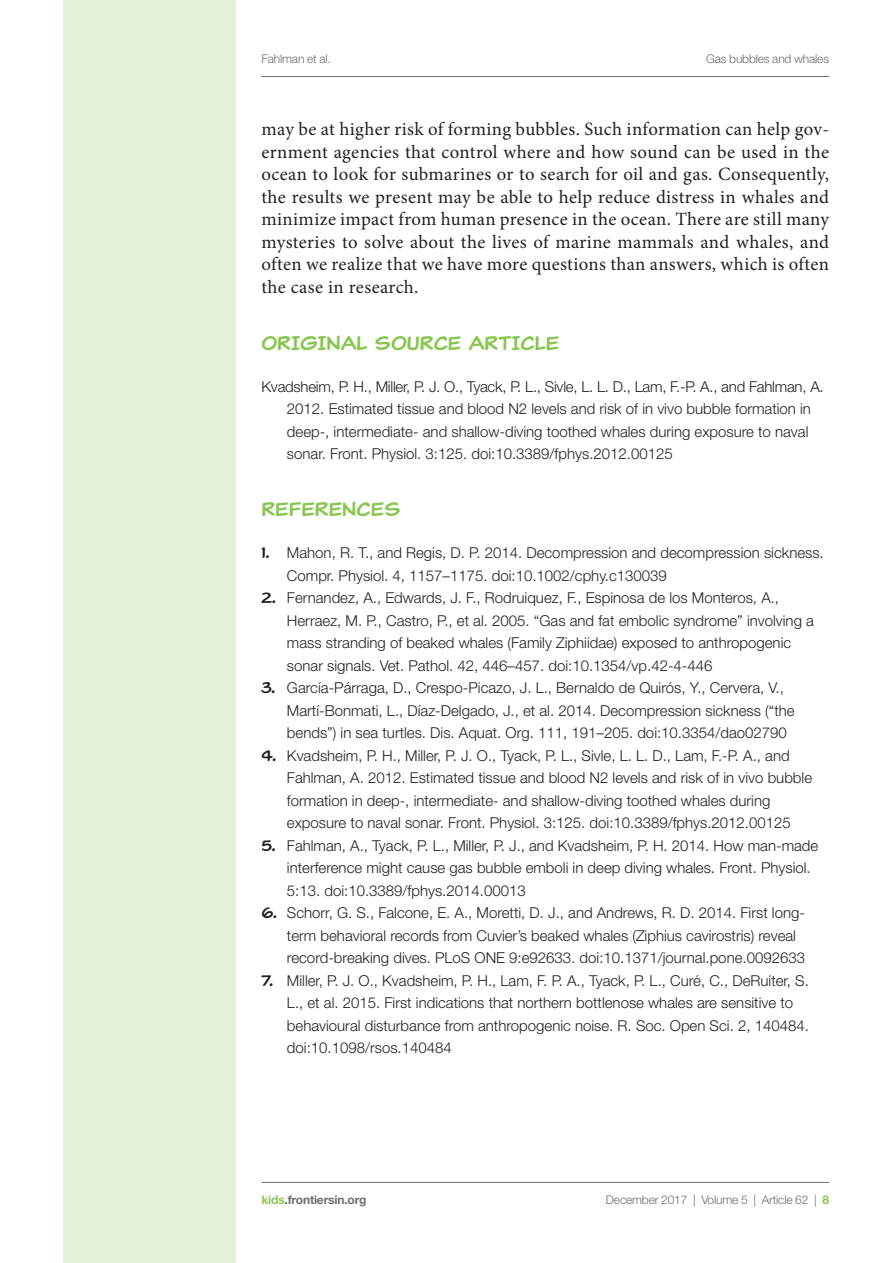
<style>
.page{position:relative;width:893px;height:1263px;background:#fff}
.page>*{position:absolute;margin:0;border:0;box-sizing:border-box;transform-origin:0 0}
.t1{font:19.5px "Classic Comic";color:#89c650}
.t2{font:18.75px/22.5px "Minion Pro";letter-spacing:.015em;color:#231f20;text-align:justify}
.t3{font:300 15px/22.5px "Helvetica Neue LT Std";color:#231f20}
.t4{font:300 12px "Helvetica Neue LT Std";letter-spacing:-.015em;color:#6c6d70}
.t5{font:700 12px "Helvetica Neue LT Std";letter-spacing:-.015em;color:#6c6d70}
.s1{font-family:"Classic Comic";font-weight:400}
.s2{color:#89c650}
.s3{font-weight:700;color:#89c650}
</style>
<div class="page">
<div style="left:64px;top:0;width:172px;height:1263px;background:#e4f0d8"></div>
<hr style="left:261px;top:76px;width:568px;height:1px;background:#6c6d70">
<hr style="left:261px;top:1182px;width:568px;height:1px;background:#6c6d70">
<p class="t4" style="left:261px;top:51px;width:71px">Fahlman et al.</p>
<p class="t4" style="left:706px;top:51px;width:125px">Gas bubbles and whales</p>
<p class="t2" style="left:261px;top:118px;width:569px">may be at higher risk of forming bubbles. Such information can help gov&shy;ernment agencies that control where and how sound can be used in the ocean to look for submarines or to search for oil and gas. Consequently, the results we present may be able to help reduce distress in whales and minimize impact from human presence in the ocean. There are still many mysteries to solve about the lives of marine mammals and whales, and often we realize that we have more questions than answers, which is often the case in research.</p>
<h1 class="t1" style="left:261px;top:330px;width:299px">ORIGINAL SOURCE ARTICLE</h1>
<p class="t3" style="left:287px;top:375px;width:538px;text-indent:-26px">Kvadsheim, P. H., Miller, P. J. O., Tyack, P. L., Sivle, L. L. D., Lam, F.-P. A., and Fahlman, A.<br>2012. Estimated tissue and blood N2 levels and risk of in vivo bubble formation in deep-, intermediate- and shallow-diving toothed whales during exposure to naval sonar. Front. Physiol. 3:125. doi:10.3389/fphys.2012.00125</p>
<h1 class="t1" style="left:261px;top:496px;width:141px">REFERENCES</h1>
<p class="t3" style="left:287px;top:541px;width:538px;text-indent:-26px"><span class="s1">1.</span> Mahon, R. T., and Regis, D. P. 2014. Decompression and decompression sickness.<br>Compr. Physiol. 4, 1157–1175. doi:10.1002/cphy.c130039</p>
<p class="t3" style="left:287px;top:586px;width:528px;text-indent:-26px"><span class="s1">2.</span> Fernandez, A., Edwards, J. F., Rodruiquez, F., Espinosa de los Monteros, A., Herraez, M. P., Castro, P., et al. 2005. “Gas and fat embolic syndrome” involving a mass stranding of beaked whales (Family Ziphiidae) exposed to anthropogenic sonar signals. Vet. Pathol. 42, 446–457. doi:10.1354/vp.42-4-446</p>
<p class="t3" style="left:287px;top:676px;width:509px;text-indent:-26px"><span class="s1">3.</span> García-Párraga, D., Crespo-Picazo, J. L., Bernaldo de Quirós, Y., Cervera, V.,<br>Martí-Bonmati, L., Díaz-Delgado, J., et al. 2014. Decompression sickness (“the bends”) in sea turtles. Dis. Aquat. Org. 111, 191–205. doi:10.3354/dao02790</p>
<p class="t3" style="left:287px;top:744px;width:527px;text-indent:-26px"><span class="s1">4.</span> Kvadsheim, P. H., Miller, P. J. O., Tyack, P. L., Sivle, L. L. D., Lam, F.-P. A., and Fahlman, A. 2012. Estimated tissue and blood N2 levels and risk of in vivo bubble formation in deep-, intermediate- and shallow-diving toothed whales during exposure to naval sonar. Front. Physiol. 3:125. doi:10.3389/fphys.2012.00125</p>
<p class="t3" style="left:287px;top:834px;width:533px;text-indent:-26px"><span class="s1">5.</span> Fahlman, A., Tyack, P. L., Miller, P. J., and Kvadsheim, P. H. 2014. How man-made interference might cause gas bubble emboli in deep diving whales. Front. Physiol.<br>5:13. doi:10.3389/fphys.2014.00013</p>
<p class="t3" style="left:287px;top:901px;width:520px;text-indent:-26px"><span class="s1">6.</span> Schorr, G. S., Falcone, E. A., Moretti, D. J., and Andrews, R. D. 2014. First long&shy;term behavioral records from Cuvier’s beaked whales (Ziphius cavirostris) reveal record-breaking dives. PLoS ONE 9:e92633. doi:10.1371/journal.pone.0092633</p>
<p class="t3" style="left:287px;top:969px;width:523px;text-indent:-26px"><span class="s1">7.</span> Miller, P. J. O., Kvadsheim, P. H., Lam, F. P. A., Tyack, P. L., Curé, C., DeRuiter, S.<br>L., et al. 2015. First indications that northern bottlenose whales are sensitive to behavioural disturbance from anthropogenic noise. R. Soc. Open Sci. 2, 140484. doi:10.1098/rsos.140484</p>
<p class="t5" style="left:261px;top:1192px;width:107px"><span class="s2">kids</span>.frontiersin.org</p>
<p class="t4" style="left:606px;top:1192px;width:225px">December 2017 | Volume 5 | Article 62 | <span class="s3">8</span></p>
</div>
